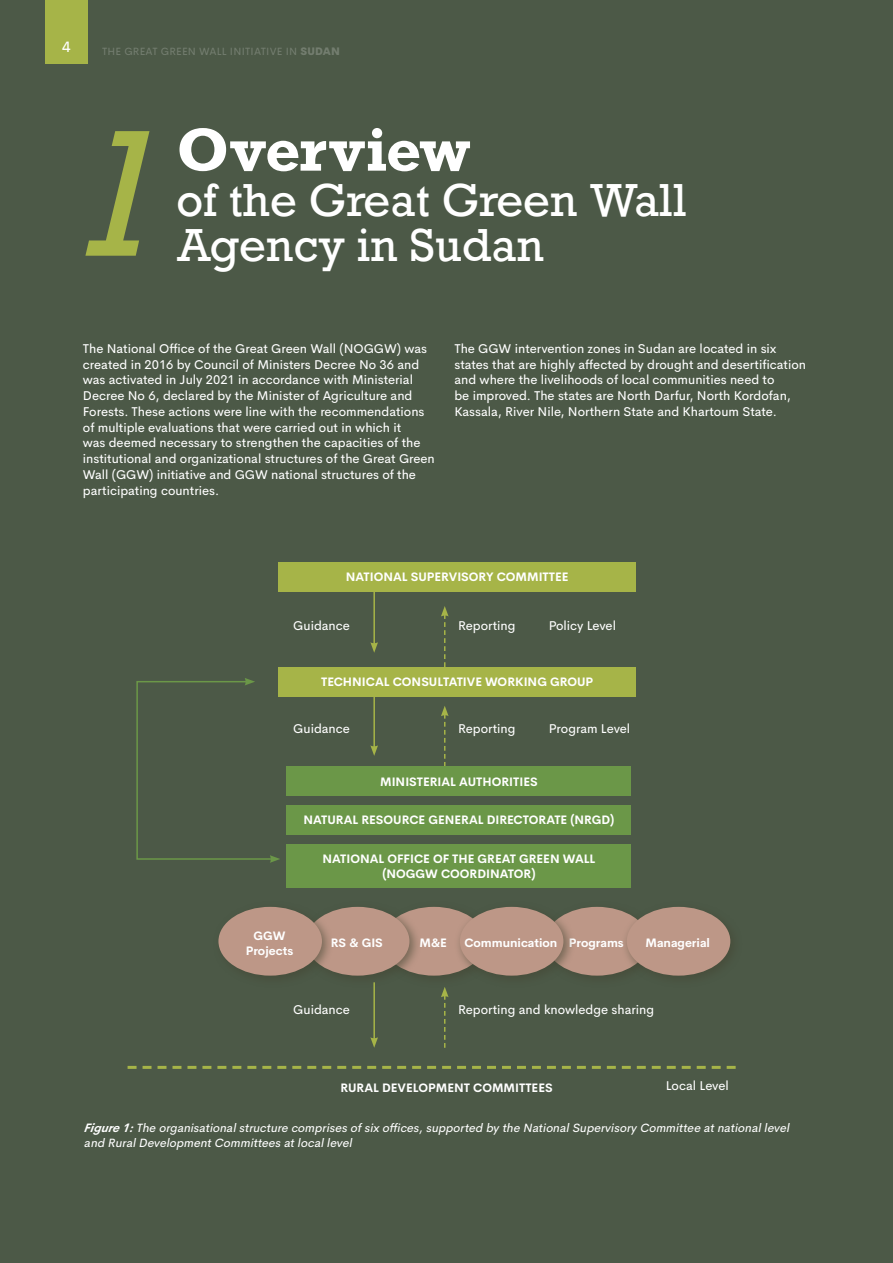
<style>
.page{position:relative;width:893px;height:1263px;background:#4c5947}
.page>*{position:absolute;margin:0;border:0;box-sizing:border-box;transform-origin:0 0}
.t1{font:italic 169.5px "Rockwell";color:#a6b448}
.t2{font:700 57px "Rockwell";letter-spacing:-.01em;color:#fff}
.t3{font:43.5px/45px "Rockwell";color:#fff}
.t4{font:15px "Cerebri Sans";color:#fff}
.t5{font:12.75px/15.8px "Cerebri Sans";color:#fff}
.t6{font:700 12px/15px "Cerebri Sans";color:#fff;text-align:center}
.t7{font:italic 12px/15px "Cerebri Sans";color:#fff}
.t8{font:10.5px "Cerebri Sans";letter-spacing:.02em;color:#737d6f}
.s1{font-weight:800}
.s2{font-weight:700}
</style>
<div class="page">
<div style="left:279px;top:562px;width:357px;height:30px;background:#a6b448"></div>
<hr style="left:373px;top:592px;width:2px;height:52px;background:#a6b448">
<svg style="left:370px;top:642px;width:8px;height:11px"></svg>
<svg style="left:441px;top:606px;width:8px;height:61px"></svg>
<div style="left:279px;top:667px;width:357px;height:29px;background:#a6b448"></div>
<hr style="left:373px;top:695px;width:2px;height:53px;background:#a6b448">
<svg style="left:370px;top:745px;width:8px;height:11px"></svg>
<svg style="left:441px;top:706px;width:8px;height:61px"></svg>
<div style="left:287px;top:767px;width:344px;height:29px;background:#6b9748"></div>
<div style="left:287px;top:805px;width:344px;height:30px;background:#6b9748"></div>
<div style="left:287px;top:844px;width:344px;height:44px;background:#6b9748"></div>
<svg style="left:136px;top:678px;width:144px;height:185px"></svg>
<div style="left:382px;top:907px;width:104px;height:69px;background:#bd9787;border-radius:50%"></div>
<div style="left:300px;top:901px;width:121px;height:87px;background:#444633;opacity:.6"></div>
<div style="left:306px;top:907px;width:103px;height:69px;background:#bd9787;border-radius:50%"></div>
<div style="left:545px;top:907px;width:104px;height:69px;background:#bd9787;border-radius:50%"></div>
<div style="left:454px;top:901px;width:122px;height:87px;background:#444633;opacity:.6"></div>
<div style="left:460px;top:907px;width:103px;height:69px;background:#bd9787;border-radius:50%"></div>
<div style="left:621px;top:901px;width:121px;height:87px;background:#444633;opacity:.6"></div>
<div style="left:627px;top:907px;width:103px;height:69px;background:#bd9787;border-radius:50%"></div>
<div style="left:212px;top:901px;width:122px;height:87px;background:#444633;opacity:.6"></div>
<div style="left:218px;top:907px;width:104px;height:69px;background:#bd9787;border-radius:50%"></div>
<hr style="left:373px;top:982px;width:2px;height:57px;background:#a6b448">
<svg style="left:370px;top:1037px;width:8px;height:11px"></svg>
<svg style="left:441px;top:987px;width:8px;height:61px"></svg>
<svg style="left:128px;top:1066px;width:608px;height:3px"></svg>
<div style="left:45px;top:0;width:43px;height:64px;background:#a6b448"></div>
<p class="t4" style="left:62px;top:35px;width:10px">4</p>
<p class="t8" style="left:102px;top:43px;width:239px">THE GREAT GREEN WALL INITIATIVE IN <span class="s1">SUDAN</span></p>
<h1 class="t1" style="left:69px;top:89px;width:101px">1</h1>
<h2 class="t2" style="left:176px;top:113px;width:296px">Overview</h2>
<h3 class="t3" style="left:176px;top:178px;width:512px">of the Great Green Wall<br>Agency in Sudan</h3>
<p class="t5" style="left:83px;top:340px;width:353px">The National Office of the Great Green Wall (NOGGW) was created in 2016 by Council of Ministers Decree No 36 and was activated in July 2021 in accordance with Ministerial Decree No 6, declared by the Minister of Agriculture and Forests. These actions were line with the recommendations of multiple evaluations that were carried out in which it<br>was deemed necessary to strengthen the capacities of the institutional and organizational structures of the Great Green Wall (GGW) initiative and GGW national structures of the participating countries.</p>
<p class="t5" style="left:454px;top:339px;width:353px">The GGW intervention zones in Sudan are located in six states that are highly affected by drought and desertification and where the livelihoods of local communities need to<br>be improved. The states are North Darfur, North Kordofan, Kassala, River Nile, Northern State and Khartoum State.</p>
<p class="t6" style="left:346px;top:569px;width:224px">NATIONAL SUPERVISORY COMMITTEE</p>
<p class="t5" style="left:293px;top:617px;width:58px">Guidance</p>
<p class="t5" style="left:458px;top:617px;width:59px">Reporting</p>
<p class="t5" style="left:549px;top:617px;width:69px">Policy Level</p>
<p class="t6" style="left:321px;top:673px;width:274px">TECHNICAL CONSULTATIVE WORKING GROUP</p>
<p class="t5" style="left:293px;top:720px;width:58px">Guidance</p>
<p class="t5" style="left:458px;top:719px;width:59px">Reporting</p>
<p class="t5" style="left:549px;top:719px;width:83px">Program Level</p>
<p class="t6" style="left:380px;top:773px;width:159px">MINISTERIAL AUTHORITIES</p>
<p class="t6" style="left:303px;top:812px;width:312px">NATURAL RESOURCE GENERAL DIRECTORATE (NRGD)</p>
<p class="t6" style="left:322px;top:850px;width:274px">NATIONAL OFFICE OF THE GREAT GREEN WALL (NOGGW COORDINATOR)</p>
<p class="t6" style="left:246px;top:927px;width:49px">GGW<br>Projects</p>
<p class="t6" style="left:331px;top:934px;width:54px">RS &amp; GIS</p>
<p class="t6" style="left:419px;top:934px;width:29px">M&amp;E</p>
<p class="t6" style="left:464px;top:934px;width:161px">Communication Programs</p>
<p class="t6" style="left:646px;top:934px;width:66px">Managerial</p>
<p class="t5" style="left:293px;top:1001px;width:58px">Guidance</p>
<p class="t5" style="left:458px;top:1000px;width:198px">Reporting and knowledge sharing</p>
<p class="t6" style="left:340px;top:1079px;width:214px">RURAL DEVELOPMENT COMMITTEES</p>
<p class="t5" style="left:666px;top:1077px;width:65px">Local Level</p>
<p class="t7" style="left:84px;top:1119px;width:710px"><span class="s2">Figure 1:</span>The organisationalstructure comprises ofsix offices,supported by the NationalSupervisory Committee atnationallevel and RuralDevelopmentCommittees atlocallevel</p>
</div>
